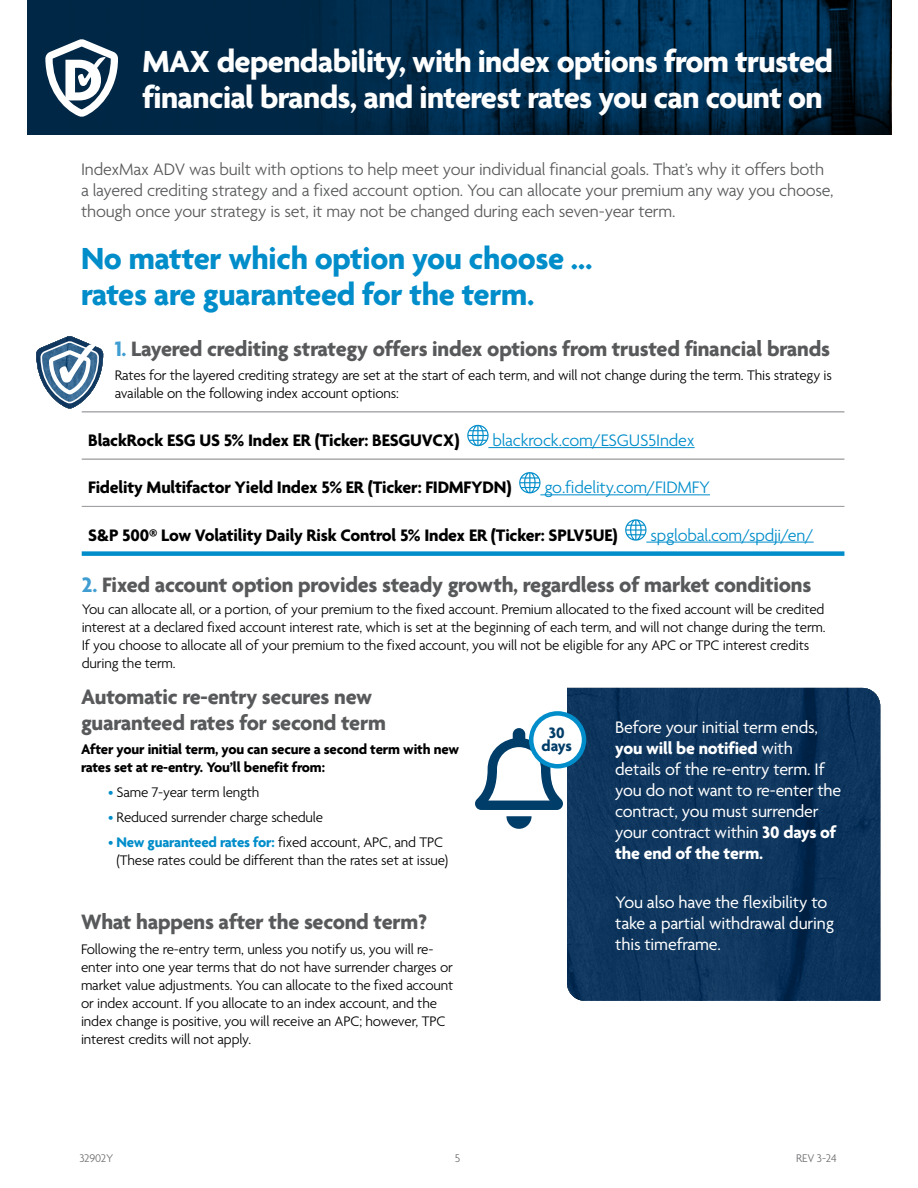
<style>
.page{position:relative;width:918px;height:1188px;background:#fff}
.page>*{position:absolute;margin:0;border:0;box-sizing:border-box;transform-origin:0 0}
.t1{font:700 33px/36px "Agenda";letter-spacing:-.02em;color:#fff}
.t2{font:700 33px/36px "Agenda";letter-spacing:-.01em;color:#008dca}
.t3{font:700 22.5px/25.5px "Agenda";letter-spacing:-.01em;color:#58595b}
.t4{font:300 18px/21px "Agenda";letter-spacing:-.01em;color:#58595b}
.t5{font:18px/21px "Agenda";letter-spacing:-.01em;color:#fff}
.t6{font:700 18px "Agenda";letter-spacing:-.01em;color:#000}
.t7{font:300 18px "Agenda";letter-spacing:-.01em;color:#008dca}
.t8{font:700 16.35px/13px "Agenda";letter-spacing:-.01em;color:#003d69;text-align:center}
.t9{font:300 15px/18px "Agenda";letter-spacing:-.01em;color:#000}
.t10{font:700 15px/18px "Agenda";letter-spacing:-.01em;color:#000}
.t11{font:300 12px "Agenda";letter-spacing:-.01em;color:#6d6e71}
.s1{color:#3f9dd2}
.s2{color:#008dca}
.s3{font-weight:700;color:#008dca}
.s4{font-weight:700}
</style>
<div class="page">
<svg style="left:27px;top:0;width:864px;height:135px;background:#002b4a"></svg>
<svg style="left:45px;top:39px;width:73px;height:78px"></svg>
<svg style="left:82px;top:424px;width:762px;height:118px"></svg>
<div style="left:82px;top:551px;width:762px;height:5px;background:#008dca"></div>
<hr style="left:82px;top:506px;width:762px;height:1px;background:#939598">
<hr style="left:82px;top:412px;width:762px;height:1px;background:#808285">
<hr style="left:82px;top:459px;width:762px;height:1px;background:#808285">
<hr style="left:488px;top:447px;width:207px;height:1px;background:#008dca">
<svg style="left:467px;top:425px;width:22px;height:21px"></svg>
<hr style="left:540px;top:495px;width:170px;height:1px;background:#008dca">
<svg style="left:519px;top:472px;width:22px;height:21px"></svg>
<hr style="left:646px;top:542px;width:168px;height:1px;background:#008dca">
<svg style="left:625px;top:519px;width:21px;height:22px"></svg>
<svg style="left:567px;top:688px;width:313px;height:313px;background:#0e355d"></svg>
<svg style="left:475px;top:728px;width:88px;height:101px"></svg>
<div style="left:531px;top:713px;width:53px;height:53px;background:#fff;border-radius:50%"></div>
<div style="left:529px;top:711px;width:57px;height:57px;border:4px solid #008dca;border-radius:50%"></div>
<svg style="left:36px;top:336px;width:67px;height:73px"></svg>
<h1 class="t1" style="left:142px;top:45px;width:692px">MAX dependability, with index options from trusted financial brands, and interest rates you can count on</h1>
<p class="t4" style="left:81px;top:160px;width:754px">IndexMax ADV was built with options to help meet your individual financial goals. That’s why it offers both a layered crediting strategy and a fixed account option. You can allocate your premium any way you choose, though once your strategy is set, it may not be changed during each seven-year term.</p>
<h1 class="t2" style="left:81px;top:242px;width:513px">No matter which option you choose … rates are guaranteed for the term.</h1>
<h2 class="t3" style="left:115px;top:337px;width:717px"><span class="s1">1.</span> Layered crediting strategy offers index options from trusted financial brands</h2>
<p class="t9" style="left:115px;top:368px;width:719px">Rates for the layered crediting strategy are set at the start of each term, and will not change during the term. This strategy is available on the following index account options:</p>
<p class="t6" style="left:88px;top:431px;width:373px">BlackRock ESG US 5% Index ER (Ticker: BESGUVCX)</p>
<p class="t7" style="left:493px;top:431px;width:204px">blackrock.com/ESGUS5Index</p>
<p class="t6" style="left:88px;top:478px;width:425px">Fidelity Multifactor Yield Index 5% ER (Ticker: FIDMFYDN)</p>
<p class="t7" style="left:544px;top:478px;width:167px">go.fidelity.com/FIDMFY</p>
<p class="t6" style="left:88px;top:525px;width:531px">S&amp;P 500® Low Volatility Daily Risk Control 5% Index ER (Ticker: SPLV5UE)</p>
<p class="t7" style="left:650px;top:525px;width:165px">spglobal.com/spdji/en/</p>
<h2 class="t3" style="left:82px;top:573px;width:731px"><span class="s1">2.</span> Fixed account option provides steady growth, regardless of market conditions</h2>
<p class="t9" style="left:82px;top:601px;width:746px">You can allocate all, or a portion, of your premium to the fixed account. Premium allocated to the fixed account will be credited interest at a declared fixed account interest rate, which is set at the beginning of each term, and will not change during the term.<br>If you choose to allocate all of your premium to the fixed account, you will not be eligible for any APC or TPC interest credits during the term.</p>
<h2 class="t3" style="left:81px;top:685px;width:306px">Automatic re-entry secures new guaranteed rates for second term</h2>
<p class="t10" style="left:81px;top:741px;width:380px">After your initial term, you can secure a second term with new rates set at re-entry. You’ll benefit from:</p>
<p class="t9" style="left:108px;top:784px;width:153px"><span class="s2">•</span> Same 7-year term length</p>
<p class="t9" style="left:108px;top:809px;width:217px"><span class="s2">•</span> Reduced surrender charge schedule</p>
<p class="t9" style="left:108px;top:834px;width:342px;text-align:center"><span class="s2">•</span> <span class="s3">New guaranteed rates for:</span> fixed account, APC, and TPC (These rates could be different than the rates set at issue)</p>
<h2 class="t3" style="left:81px;top:910px;width:348px">What happens after the second term?</h2>
<p class="t9" style="left:81px;top:941px;width:374px">Following the re-entry term, unless you notify us, you will re&shy;enter into one year terms that do not have surrender charges or market value adjustments. You can allocate to the fixed account or index account. If you allocate to an index account, and the index change is positive, you will receive an APC; however, TPC interest credits will not apply.</p>
<p class="t8" style="left:542px;top:727px;width:32px">30 days</p>
<p class="t5" style="left:615px;top:718px;width:228px">Before your initial term ends, <span class="s4">you will be notified</span> with details of the re-entry term. If you do not want to re-enter the contract, you must surrender your contract within <span class="s4">30 days of the end of the term.</span></p>
<p class="t5" style="left:615px;top:893px;width:220px">You also have the flexibility to take a partial withdrawal during this timeframe.</p>
<p class="t11" style="left:79px;top:1152px;width:36px">32902Y</p>
<p class="t11" style="left:455px;top:1152px;width:7px">5</p>
<p class="t11" style="left:796px;top:1152px;width:42px">REV 3-24</p>
</div>
